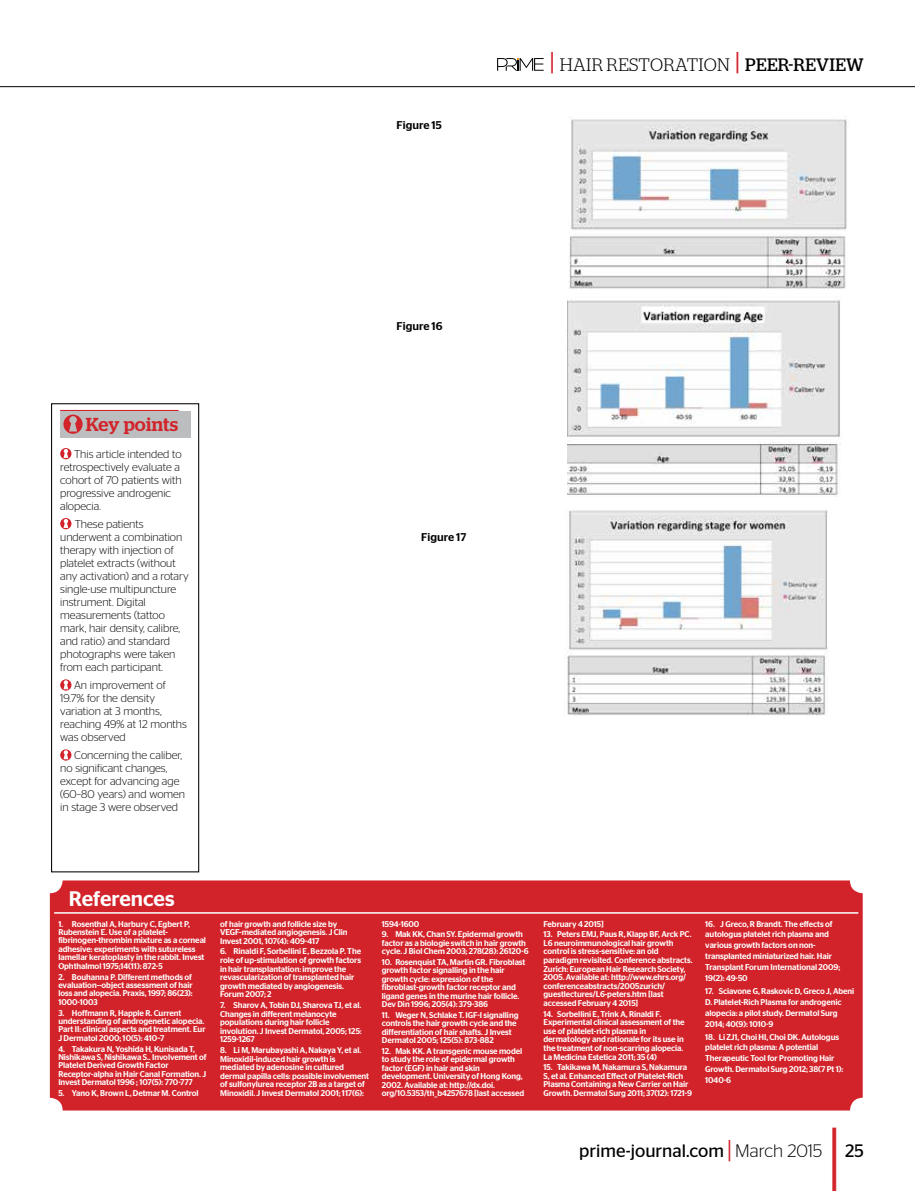
<style>
.page{position:relative;width:915px;height:1191px;background:#fff}
.page>*{position:absolute;margin:0;border:0;box-sizing:border-box;transform-origin:0 0}
.t1{font:500 21px "Stag Sans";color:#fff}
.t2{font:500 18.75px "Stag";letter-spacing:.015em;color:#d2232a}
.t3{font:18px "Stag Sans";color:#000}
.t4{font:300 18px "Stag";letter-spacing:.02em;color:#000}
.t5{font:300 11.25px/13px "Stag Sans";color:#000}
.t6{font:500 11.25px "Stag Sans";color:#000}
.t7{font:500 8.4px/8.6px "Stag Sans";letter-spacing:-.01em;color:#fff}
.s1{font-weight:500;font-size:27px;color:#d2232a}
.s2{font-weight:400}
.s3{font-size:27px;color:#d2232a}
.s4{font-weight:300}
</style>
<div class="page">
<img style="left:567px;top:300px;width:274px;height:195px">
<img style="left:567px;top:510px;width:260px;height:206px">
<div style="left:50px;top:880px;width:812px;height:230px;background:#d2232a;border-radius:13px"></div>
<hr style="left:54px;top:912px;width:804px;height:1px;background:#fff">
<hr style="left:60px;top:410px;width:119px;height:3px;background:#d2232a">
<div style="left:51px;top:403px;width:148px;height:469px;border:1px solid #000"></div>
<svg style="left:60px;top:448px;width:11px;height:11px"></svg>
<svg style="left:60px;top:518px;width:11px;height:11px"></svg>
<svg style="left:60px;top:679px;width:11px;height:11px"></svg>
<svg style="left:60px;top:749px;width:11px;height:11px"></svg>
<div style="left:60px;top:411px;width:130px;height:27px;background:#bbbdbe"></div>
<svg style="left:63px;top:414px;width:20px;height:20px"></svg>
<img style="left:568px;top:117px;width:279px;height:172px">
<hr style="left:0;top:86px;width:914px;height:1px;background:#000">
<svg style="left:497px;top:58px;width:46px;height:13px"></svg>
<h3 class="t6" style="left:396px;top:119px;width:47px">Figure 15</h3>
<h3 class="t4" style="left:550px;top:54px;width:314px"><span class="s1">|</span> HAIR RESTORATION <span class="s1">|</span> <span class="s2">PEER-REVIEW</span></h3>
<h3 class="t6" style="left:396px;top:319px;width:47px">Figure 16</h3>
<h2 class="t2" style="left:86px;top:413px;width:94px">Key points</h2>
<h3 class="t5" style="left:60px;top:447px;width:123px;text-indent:14px">This article intended to retrospectively evaluate a cohort of 70 patients with progressive androgenic alopecia.</h3>
<p class="t5" style="left:60px;top:517px;width:130px;text-indent:15px">These patients underwent a combination therapy with injection of platelet extracts (without any activation) and a rotary single-use multipuncture instrument. Digital measurements (tattoo mark, hair density, calibre, and ratio) and standard photographs were taken from each participant.</p>
<h3 class="t5" style="left:60px;top:678px;width:128px;text-indent:14px">An improvement of<br>19.7% for the density variation at 3 months, reaching 49% at 12 months was observed</h3>
<h3 class="t5" style="left:60px;top:748px;width:126px;text-indent:14px">Concerning the caliber, no significant changes, except for advancing age (60–80 years) and women in stage 3 were observed</h3>
<h3 class="t6" style="left:421px;top:530px;width:46px">Figure 17</h3>
<h1 class="t1" style="left:69px;top:886px;width:107px">References</h1>
<p class="t7" style="left:58px;top:919px;width:149px">1. Rosenthal A, Harbury C, Egbert P, Rubenstein E. Use of a platelet&shy;fibrinogen-thrombin mixture as a corneal adhesive: experiments with sutureless lamellar keratoplasty in the rabbit. Invest Ophthalmol 1975;14(11): 872-5</p>
<p class="t7" style="left:58px;top:972px;width:136px;text-align:justify">2. Bouhanna P. Different methods of evaluation--object assessment of hair loss and alopecia. Praxis, 1997; 86(23):<br>1000-1003</p>
<p class="t7" style="left:58px;top:1008px;width:149px">3. Hoffmann R, Happle R. Current understanding of androgenetic alopecia.<br>Part II: clinical aspects and treatment. Eur J Dermatol 2000; 10(5): 410–7</p>
<p class="t7" style="left:58px;top:1044px;width:150px">4. Takakura N, Yoshida H, Kunisada T, Nishikawa S, Nishikawa S.. Involvement of Platelet Derived Growth Factor Receptor-alpha in Hair Canal Formation. J Invest Dermatol 1996 ; 107(5): 770-777</p>
<p class="t7" style="left:58px;top:1088px;width:142px">5. Yano K, Brown L, Detmar M. Control</p>
<p class="t7" style="left:220px;top:919px;width:129px">of hair growth and follicle size by<br>VEGF-mediated angiogenesis. J Clin<br>Invest 2001, 107(4): 409-417</p>
<p class="t7" style="left:220px;top:947px;width:142px">6. Rinaldi F, Sorbellini E, Bezzola P. The role of up-stimulation of growth factors in hair transplantation: improve the revascularization of transplanted hair growth mediated by angiogenesis.<br>Forum 2007; 2</p>
<p class="t7" style="left:220px;top:1000px;width:143px">7. Sharov A, Tobin DJ, Sharova TJ, et al.<br>Changes in different melanocyte populations during hair follicle involution. J Invest Dermatol, 2005; 125:<br>1259-1267</p>
<p class="t7" style="left:220px;top:1045px;width:150px">8. Li M, Marubayashi A, Nakaya Y, et al.<br>Minoxidil-induced hair growth is mediated by adenosine in cultured dermal papilla cells: possible involvement of sulfonylurea receptor 2B as a target of Minoxidil. J Invest Dermatol 2001; 117(6):</p>
<p class="t7" style="left:381px;top:919px;width:39px">1594-1600</p>
<p class="t7" style="left:381px;top:930px;width:148px">9. Mak KK, Chan SY. Epidermal growth factor as a biologie switch in hair growth cycle. J Biol Chem 2003; 278(28): 26120-6</p>
<p class="t7" style="left:381px;top:957px;width:145px">10. Rosenquist TA, Martin GR. Fibroblast growth factor signalling in the hair growth cycle: expression of the fibroblast-growth factor receptor and ligand genes in the murine hair follicle.<br>Dev Din 1996; 205(4): 379-386</p>
<p class="t7" style="left:381px;top:1010px;width:138px">11. Weger N, Schlake T. IGF-I signalling controls the hair growth cycle and the differentiation of hair shafts. J Invest Dermatol 2005; 125(5): 873-882</p>
<p class="t7" style="left:381px;top:1046px;width:144px">12. Mak KK. A transgenic mouse model to study the role of epidermal growth factor (EGF) in hair and skin development. University of Hong Kong, 2002. Available at: http://dx.doi. org/10.5353/th_b4257678 [last accessed</p>
<p class="t7" style="left:543px;top:919px;width:62px">February 4 2015]</p>
<p class="t7" style="left:543px;top:930px;width:150px">13. Peters EMJ, Paus R, Klapp BF, Arck PC.<br>L6 neuroimmunological hair growth control is stress-sensitive: an old paradigm revisited. Conference abstracts.<br>Zurich: European Hair Research Society, 2005. Available at: http://www.ehrs.org/ conferenceabstracts/2005zurich/ guestlectures/L6-peters.htm [last accessed February 4 2015]</p>
<p class="t7" style="left:543px;top:1009px;width:142px">14. Sorbellini E, Trink A, Rinaldi F.<br>Experimental clinical assessment of the use of platelet-rich plasma in dermatology and rationale for its use in the treatment of non-scarring alopecia.<br>La Medicina Estetica 2011; 35 (4)</p>
<p class="t7" style="left:543px;top:1063px;width:150px">15. Takikawa M, Nakamura S, Nakamura S, et al. Enhanced Effect of Platelet-Rich Plasma Containing a New Carrier on Hair Growth. Dermatol Surg 2011; 37(12): 1721-9</p>
<p class="t7" style="left:705px;top:918px;width:136px;line-height:10.8px">16. J Greco, R Brandt. The effects of autologus platelet rich plasma and various growth factors on non&shy;transplanted miniaturized hair. Hair<br>Transplant Forum International 2009;<br>19(2): 49-50</p>
<p class="t7" style="left:705px;top:985px;width:150px;line-height:10.8px">17. Sciavone G, Raskovic D, Greco J, Abeni D. Platelet-Rich Plasma for androgenic alopecia: a pilot study. Dermatol Surg 2014; 40(9): 1010-9</p>
<p class="t7" style="left:705px;top:1031px;width:139px;line-height:10.8px">18. Li ZJ1, Choi HI, Choi DK. Autologus platelet rich plasma: A potential<br>Therapeutic Tool for Promoting Hair<br>Growth. Dermatol Surg 2012; 38(7 Pt 1):<br>1040-6</p>
<h3 class="t3" style="left:579px;top:1141px;width:244px">prime-journal.com <span class="s3">|</span> <span class="s4">March 2015</span></h3>
<h3 class="t3" style="left:844px;top:1141px;width:20px">25</h3>
</div>
